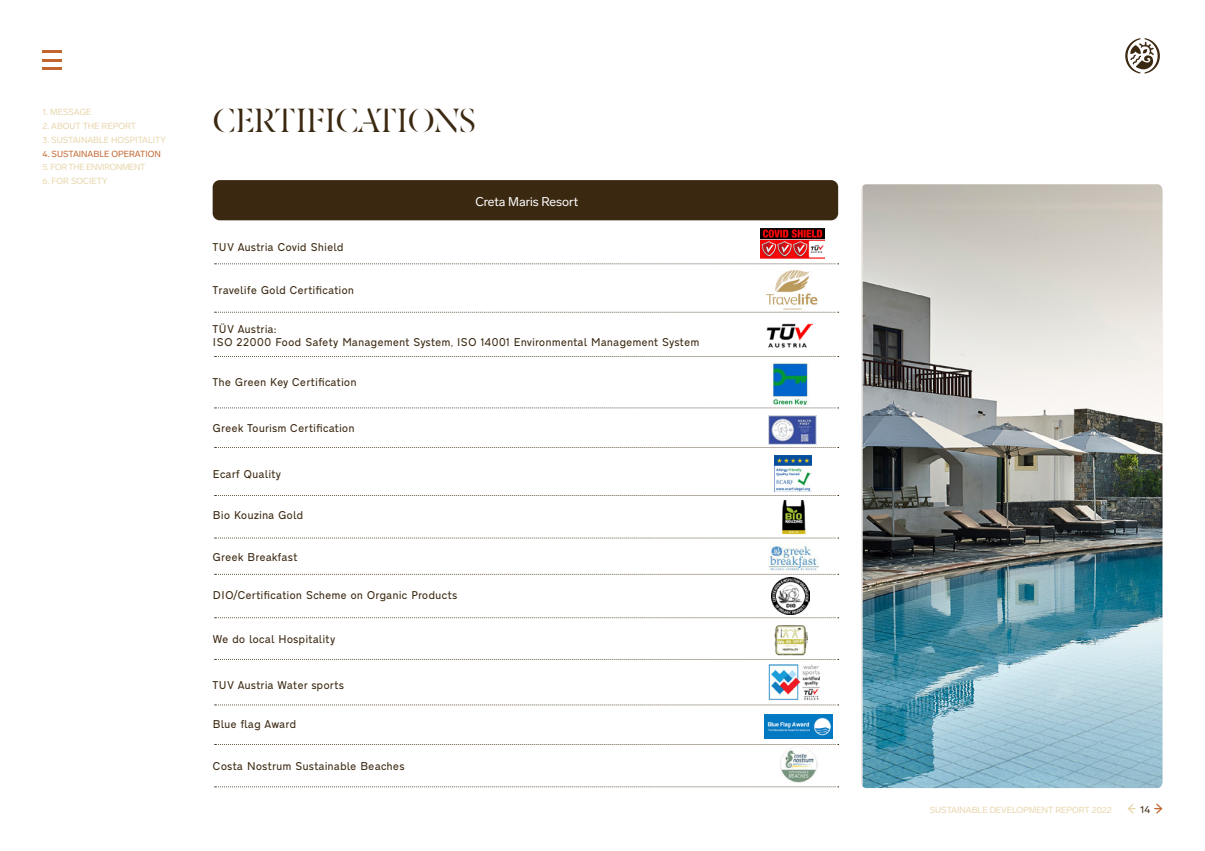
<style>
.page{position:relative;width:1205px;height:851px;background:#fff}
.page>*{position:absolute;margin:0;border:0;box-sizing:border-box;transform-origin:0 0}
.t1{font:33.75px "Berlingske Serif St";letter-spacing:-.02em;color:#3b2811}
.t2{font:12.5px "Lab Grotesque";letter-spacing:-.005em;color:#fff}
.t3{font:11.25px/13.5px "CF Dromon";letter-spacing:-.005em;color:#3b2811}
.t4{font:10px "Lab Grotesque";color:#3b2811}
.t5{font:8.75px "Lab Grotesque";color:#e8d6ac}
.t6{font:8.75px "Lab Grotesque";color:#c2652f}
.t7{font:8.75px "Lab Grotesque";letter-spacing:-.03em;color:#e8d6ac}
.s1{font-weight:300}
</style>
<div class="page">
<hr style="left:43px;top:67px;width:19px;height:3px;background:#c2652f">
<hr style="left:43px;top:59px;width:19px;height:3px;background:#c2652f">
<hr style="left:43px;top:50px;width:19px;height:3px;background:#c2652f">
<svg style="left:1154px;top:803px;width:9px;height:11px"></svg>
<svg style="left:1127px;top:803px;width:8px;height:11px"></svg>
<svg style="left:1125px;top:38px;width:35px;height:36px"></svg>
<img style="left:780px;top:748px;width:37px;height:34px">
<img style="left:772px;top:577px;width:37px;height:37px">
<img style="left:768px;top:415px;width:48px;height:29px">
<img style="left:765px;top:270px;width:53px;height:40px">
<svg style="left:215px;top:263px;width:624px;height:1px"></svg>
<svg style="left:215px;top:312px;width:624px;height:1px"></svg>
<svg style="left:215px;top:356px;width:624px;height:1px"></svg>
<svg style="left:215px;top:407px;width:624px;height:1px"></svg>
<svg style="left:215px;top:447px;width:624px;height:1px"></svg>
<svg style="left:215px;top:495px;width:624px;height:1px"></svg>
<svg style="left:215px;top:537px;width:624px;height:1px"></svg>
<svg style="left:215px;top:573px;width:624px;height:1px"></svg>
<svg style="left:215px;top:617px;width:624px;height:1px"></svg>
<svg style="left:215px;top:704px;width:624px;height:1px"></svg>
<svg style="left:215px;top:786px;width:624px;height:1px"></svg>
<div style="left:213px;top:180px;width:625px;height:40px;background:#3b2811;border-radius:7px"></div>
<img style="left:767px;top:324px;width:45px;height:23px">
<img style="left:773px;top:363px;width:36px;height:41px">
<img style="left:775px;top:455px;width:36px;height:36px">
<img style="left:782px;top:500px;width:24px;height:34px">
<img style="left:768px;top:546px;width:50px;height:26px">
<img style="left:775px;top:625px;width:33px;height:30px">
<img style="left:768px;top:664px;width:53px;height:36px">
<img style="left:764px;top:714px;width:69px;height:24px">
<img style="left:760px;top:228px;width:64px;height:31px">
<img style="left:862px;top:184px;width:300px;height:604px">
<p class="t5" style="left:43px;top:107px;width:50px">1. MESSAGE</p>
<h1 class="t1" style="left:213px;top:94px;width:265px">CERTIFICATIONS</h1>
<p class="t5" style="left:43px;top:120px;width:95px">2. ABOUT THE REPORT</p>
<p class="t5" style="left:43px;top:134px;width:125px">3. SUSTAINABLE HOSPITALITY</p>
<p class="t7" style="left:43px;top:161px;width:104px">5. FOR THE ENVIRONMENT</p>
<p class="t5" style="left:43px;top:175px;width:67px">6. FOR SOCIETY</p>
<p class="t6" style="left:43px;top:148px;width:120px">4. SUSTAINABLE OPERATION</p>
<p class="t3" style="left:213px;top:240px;width:132px">TUV Austria Covid Shield</p>
<p class="t2" style="left:475px;top:193px;width:104px">Creta Maris Resort</p>
<p class="t3" style="left:213px;top:282px;width:143px">Travelife Gold Certification</p>
<p class="t3" style="left:213px;top:321px;width:488px">TÜV Austria:<br>ΙSO 22000 Food Safety Management System<span class="s1">,</span> ISO 14001 Environmental Management System</p>
<p class="t3" style="left:213px;top:374px;width:146px">The Green Key Certification</p>
<p class="t3" style="left:213px;top:420px;width:144px">Greek Tourism Certification</p>
<p class="t3" style="left:213px;top:466px;width:70px">Ecarf Quality</p>
<p class="t3" style="left:213px;top:508px;width:92px">Bio Kouzina Gold</p>
<p class="t3" style="left:213px;top:550px;width:86px">Greek Breakfast</p>
<p class="t3" style="left:213px;top:588px;width:246px">DIO/Certification Scheme on Organic Products</p>
<p class="t3" style="left:213px;top:631px;width:124px">We do local Hospitality</p>
<p class="t3" style="left:213px;top:678px;width:133px">TUV Austria Water sports</p>
<p class="t3" style="left:213px;top:716px;width:85px">Blue flag Award</p>
<p class="t3" style="left:213px;top:759px;width:193px">Costa Nostrum Sustainable Beaches</p>
<p class="t5" style="left:930px;top:803px;width:184px">SUSTAINABLE DEVELOPMENT REPORT 2022</p>
<p class="t4" style="left:1140px;top:802px;width:12px">14</p>
</div>
